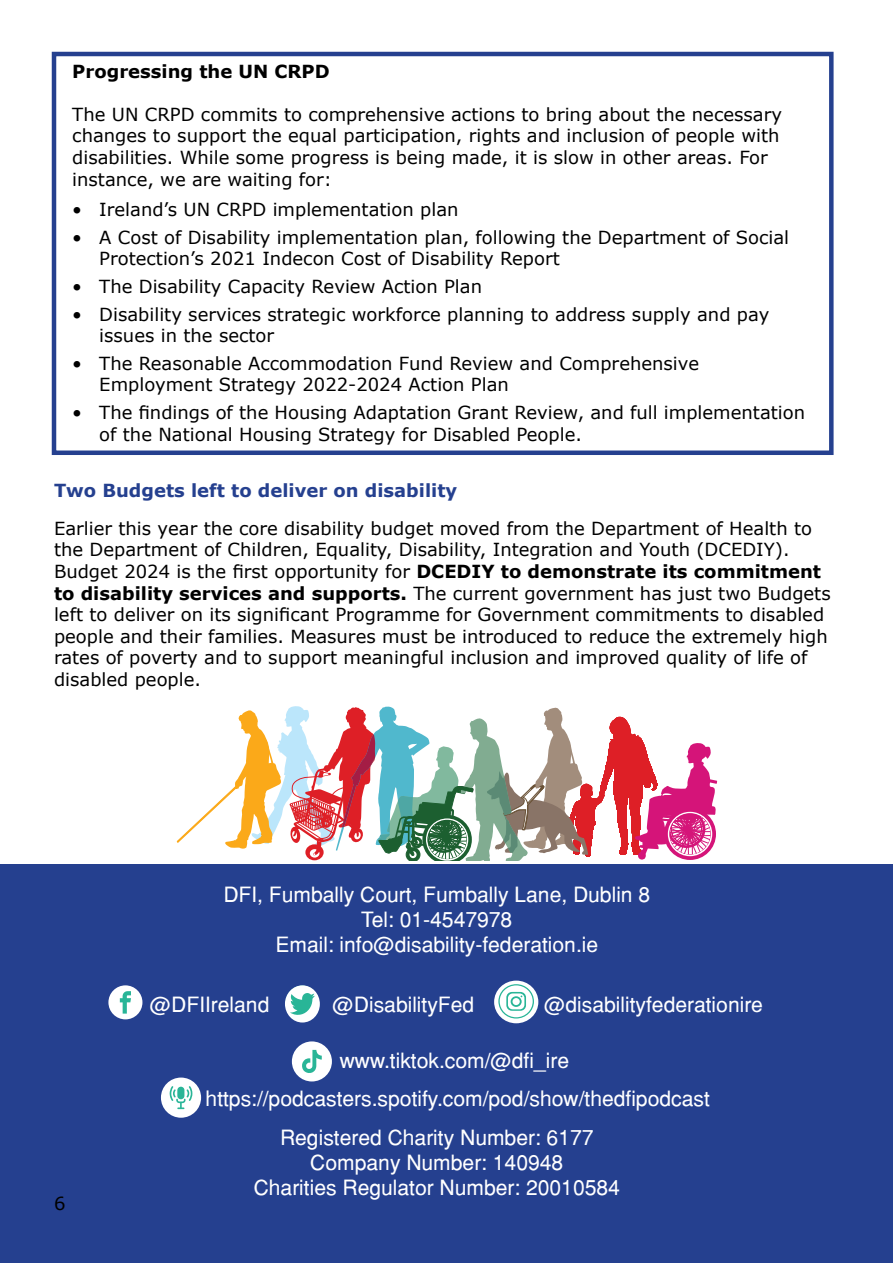
<style>
.page{position:relative;width:893px;height:1263px;background:#fff}
.page>*{position:absolute;margin:0;border:0;box-sizing:border-box;transform-origin:0 0}
.t1{font:21px/25.2px "Helvetica";color:#fff;text-align:center}
.t2{font:18px/21.6px "Verdana";color:#000}
.t3{font:700 18px "Verdana";color:#25408f}
.t4{font:700 18px "Verdana";color:#000}
.s1{font-weight:700}
</style>
<div class="page">
<div style="left:0;top:864px;width:893px;height:399px;background:#25408f"></div>
<div style="left:108px;top:985px;width:34px;height:34px;background:#fff;border-radius:50%"></div>
<svg style="left:120px;top:991px;width:11px;height:22px"></svg>
<svg style="left:285px;top:985px;width:35px;height:37px"></svg>
<div style="left:494px;top:980px;width:44px;height:43px;background:#fff;border-radius:50%"></div>
<svg style="left:498px;top:984px;width:36px;height:34px"></svg>
<div style="left:292px;top:1041px;width:40px;height:40px;background:#fff;border-radius:50%"></div>
<svg style="left:302px;top:1050px;width:20px;height:23px"></svg>
<div style="left:161px;top:1077px;width:40px;height:41px;background:#fff;border-radius:50%"></div>
<svg style="left:170px;top:1086px;width:22px;height:23px"></svg>
<svg style="left:177px;top:706px;width:540px;height:154px"></svg>
<div style="left:52px;top:52px;width:782px;height:403px;border:4px solid #25408f"></div>
<p class="t4" style="left:72px;top:58px;width:259px">Progressing the UN CRPD</p>
<p class="t2" style="left:72px;top:103px;width:711px">The UN CRPD commits to comprehensive actions to bring about the necessary changes to support the equal participation, rights and inclusion of people with disabilities. While some progress is being made, it is slow in other areas. For instance, we are waiting for:</p>
<p class="t2" style="left:72px;top:199px;width:388px">• Ireland’s UN CRPD implementation plan</p>
<p class="t2" style="left:99px;top:226px;width:691px;text-indent:-27px">• A Cost of Disability implementation plan, following the Department of Social<br>Protection’s 2021 Indecon Cost of Disability Report</p>
<p class="t2" style="left:72px;top:275px;width:411px">• The Disability Capacity Review Action Plan</p>
<p class="t2" style="left:99px;top:303px;width:671px;text-indent:-27px">• Disability services strategic workforce planning to address supply and pay issues in the sector</p>
<p class="t2" style="left:99px;top:352px;width:601px;text-indent:-27px">• The Reasonable Accommodation Fund Review and Comprehensive<br>Employment Strategy 2022-2024 Action Plan</p>
<p class="t2" style="left:99px;top:401px;width:707px;text-indent:-27px">• The findings of the Housing Adaptation Grant Review, and full implementation of the National Housing Strategy for Disabled People.</p>
<p class="t3" style="left:54px;top:477px;width:405px">Two Budgets left to deliver on disability</p>
<p class="t2" style="left:54px;top:517px;width:778px">Earlier this year the core disability budget moved from the Department of Health to the Department of Children, Equality, Disability, Integration and Youth (DCEDIY).<br>Budget 2024 is the first opportunity for <span class="s1">DCEDIY to demonstrate its commitment to disability services and supports.</span> The current government has just two Budgets left to deliver on its significant Programme for Government commitments to disabled people and their families. Measures must be introduced to reduce the extremely high rates of poverty and to support meaningful inclusion and improved quality of life of disabled people.</p>
<p class="t1" style="left:223px;top:881px;width:428px">DFI, Fumbally Court, Fumbally Lane, Dublin 8<br>Tel: 01-4547978<br>Email: info@disability-federation.ie</p>
<p class="t2" style="left:54px;top:1192px;width:13px">6</p>
<p class="t1" style="left:332px;top:991px;width:143px">@DisabilityFed</p>
<p class="t1" style="left:544px;top:991px;width:220px">@disabilityfederationire</p>
<p class="t1" style="left:150px;top:991px;width:121px">@DFIIreland</p>
<p class="t1" style="left:206px;top:1042px;width:506px;line-height:37.5px">www.tiktok.com/@dfi_ire https://podcasters.spotify.com/pod/show/thedfipodcast</p>
<p class="t1" style="left:254px;top:1125px;width:368px">Registered Charity Number: 6177<br>Company Number: 140948<br>Charities Regulator Number: 20010584</p>
</div>
